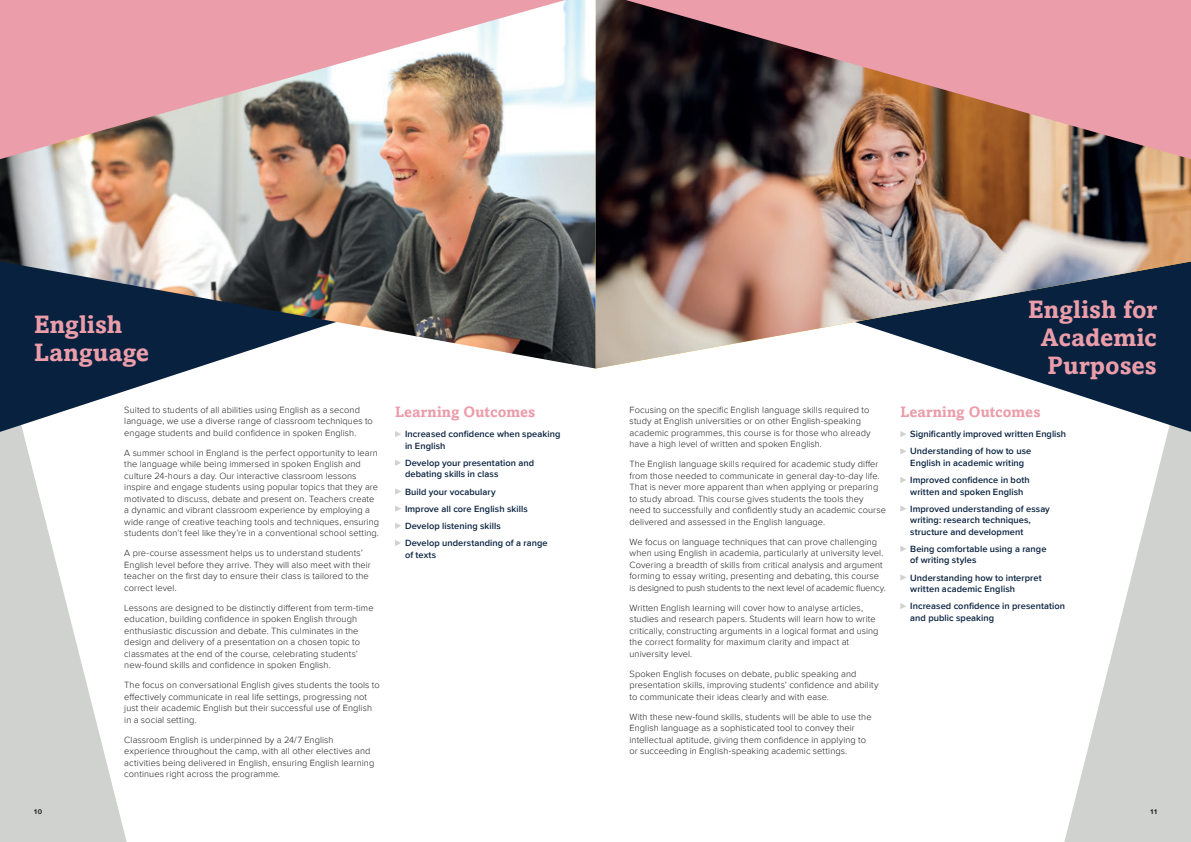
<style>
.page{position:relative;width:1191px;height:842px;background:#fff}
.page>*{position:absolute;margin:0;border:0;box-sizing:border-box;transform-origin:0 0}
.t1{font:700 25px/28px "Amasis MT Std";color:#eb9daa}
.t2{font:700 15px "Amasis MT Std";letter-spacing:.005em;color:#eb9daa}
.t3{font:300 9.2px/11.5px "Proxima Nova";letter-spacing:.01em;color:#231f20}
.t4{font:600 9.2px/11.5px "Proxima Nova";letter-spacing:.01em;color:#08213f}
.t5{font:700 7px "Proxima Nova";color:#231f20}
</style>
<div class="page">
<svg style="left:1064px;top:432px;width:127px;height:410px;fill:#cfd2cf"></svg>
<svg style="left:999px;top:369px;width:192px;height:63px"></svg>
<img style="left:595px;top:0;width:596px;height:369px">
<svg style="left:625px;top:0;width:566px;height:159px;background:#9e6d6e"></svg>
<svg style="left:0;top:432px;width:127px;height:410px;fill:#cfd2cf"></svg>
<svg style="left:0;top:0;width:595px;height:432px"></svg>
<svg style="left:0;top:0;width:565px;height:159px;fill:#eb9daa"></svg>
<svg style="left:395px;top:431px;width:6px;height:6px"></svg>
<svg style="left:395px;top:460px;width:6px;height:6px"></svg>
<svg style="left:395px;top:488px;width:6px;height:7px"></svg>
<svg style="left:395px;top:506px;width:6px;height:6px"></svg>
<svg style="left:395px;top:523px;width:6px;height:6px"></svg>
<svg style="left:395px;top:540px;width:6px;height:6px"></svg>
<svg style="left:900px;top:431px;width:6px;height:6px"></svg>
<svg style="left:900px;top:448px;width:6px;height:6px"></svg>
<svg style="left:900px;top:477px;width:6px;height:6px"></svg>
<svg style="left:900px;top:506px;width:6px;height:6px"></svg>
<svg style="left:900px;top:546px;width:6px;height:6px"></svg>
<svg style="left:900px;top:574px;width:6px;height:7px"></svg>
<svg style="left:900px;top:603px;width:6px;height:6px"></svg>
<h1 class="t1" style="left:34px;top:310px;width:117px">English<br>Language</h1>
<p class="t5" style="left:34px;top:806px;width:9px">10</p>
<p class="t3" style="left:124px;top:403px;width:250px">Suited to students of all abilities using English as a second language, we use a diverse range of classroom techniques to engage students and build confidence in spoken English.</p>
<p class="t3" style="left:124px;top:446px;width:256px">A summer school in England is the perfect opportunity to learn the language while being immersed in spoken English and culture 24-hours a day. Our interactive classroom lessons inspire and engage students using popular topics that they are motivated to discuss, debate and present on. Teachers create a dynamic and vibrant classroom experience by employing a wide range of creative teaching tools and techniques, ensuring students don’t feel like they’re in a conventional school setting.</p>
<p class="t3" style="left:124px;top:547px;width:248px">A pre-course assessment helps us to understand students’ English level before they arrive. They will also meet with their teacher on the first day to ensure their class is tailored to the correct level.</p>
<p class="t3" style="left:124px;top:601px;width:251px">Lessons are designed to be distinctly different from term-time education, building confidence in spoken English through enthusiastic discussion and debate. This culminates in the design and delivery of a presentation on a chosen topic to classmates at the end of the course, celebrating students’ new-found skills and confidence in spoken English.</p>
<p class="t3" style="left:124px;top:679px;width:257px">The focus on conversational English gives students the tools to effectively communicate in real life settings, progressing not just their academic English but their successful use of English in a social setting.</p>
<p class="t3" style="left:124px;top:733px;width:251px">Classroom English is underpinned by a 24/7 English experience throughout the camp, with all other electives and activities being delivered in English, ensuring English learning continues right across the programme.</p>
<h2 class="t2" style="left:395px;top:403px;width:142px">Learning Outcomes</h2>
<p class="t4" style="left:405px;top:428px;width:157px">Increased confidence when speaking in English</p>
<p class="t4" style="left:405px;top:457px;width:131px">Develop your presentation and debating skills in class</p>
<p class="t4" style="left:405px;top:483px;width:144px;line-height:17.2px">Build your vocabulary<br>Improve all core English skills<br>Develop listening skills<br>Develop understanding of a range</p>
<p class="t4" style="left:405px;top:548px;width:33px">of texts</p>
<p class="t3" style="left:629px;top:403px;width:242px">Focusing on the specific English language skills required to study at English universities or on other English-speaking academic programmes, this course is for those who already have a high level of written and spoken English.</p>
<p class="t3" style="left:629px;top:458px;width:258px">The English language skills required for academic study differ from those needed to communicate in general day-to-day life.<br>That is never more apparent than when applying or preparing to study abroad. This course gives students the tools they need to successfully and confidently study an academic course delivered and assessed in the English language.</p>
<p class="t3" style="left:629px;top:535px;width:258px">We focus on language techniques that can prove challenging when using English in academia, particularly at university level.<br>Covering a breadth of skills from critical analysis and argument forming to essay writing, presenting and debating, this course is designed to push students to the next level of academic fluency.</p>
<p class="t3" style="left:629px;top:601px;width:250px">Written English learning will cover how to analyse articles, studies and research papers. Students will learn how to write critically, constructing arguments in a logical format and using the correct formality for maximum clarity and impact at university level.</p>
<p class="t3" style="left:629px;top:667px;width:251px">Spoken English focuses on debate, public speaking and presentation skills, improving students’ confidence and ability to communicate their ideas clearly and with ease.</p>
<p class="t3" style="left:629px;top:710px;width:244px">With these new-found skills, students will be able to use the English language as a sophisticated tool to convey their intellectual aptitude, giving them confidence in applying to or succeeding in English-speaking academic settings.</p>
<h1 class="t1" style="left:1040px;top:295px;width:118px;text-align:justify;text-indent:-12px">English for Academic Purposes</h1>
<h2 class="t2" style="left:900px;top:403px;width:142px">Learning Outcomes</h2>
<p class="t4" style="left:910px;top:425px;width:157px;line-height:17.2px">Significantly improved written English<br>Understanding of how to use</p>
<p class="t4" style="left:910px;top:454px;width:121px;line-height:17.2px">English in academic writing<br>Improved confidence in both</p>
<p class="t4" style="left:910px;top:483px;width:141px;line-height:17.2px">written and spoken English<br>Improved understanding of essay</p>
<p class="t4" style="left:910px;top:514px;width:122px">writing: research techniques, structure and development</p>
<p class="t4" style="left:910px;top:543px;width:138px">Being comfortable using a range of writing styles</p>
<p class="t4" style="left:910px;top:571px;width:133px">Understanding how to interpret written academic English</p>
<p class="t4" style="left:910px;top:600px;width:156px">Increased confidence in presentation and public speaking</p>
<p class="t5" style="left:1150px;top:806px;width:8px">11</p>
</div>
